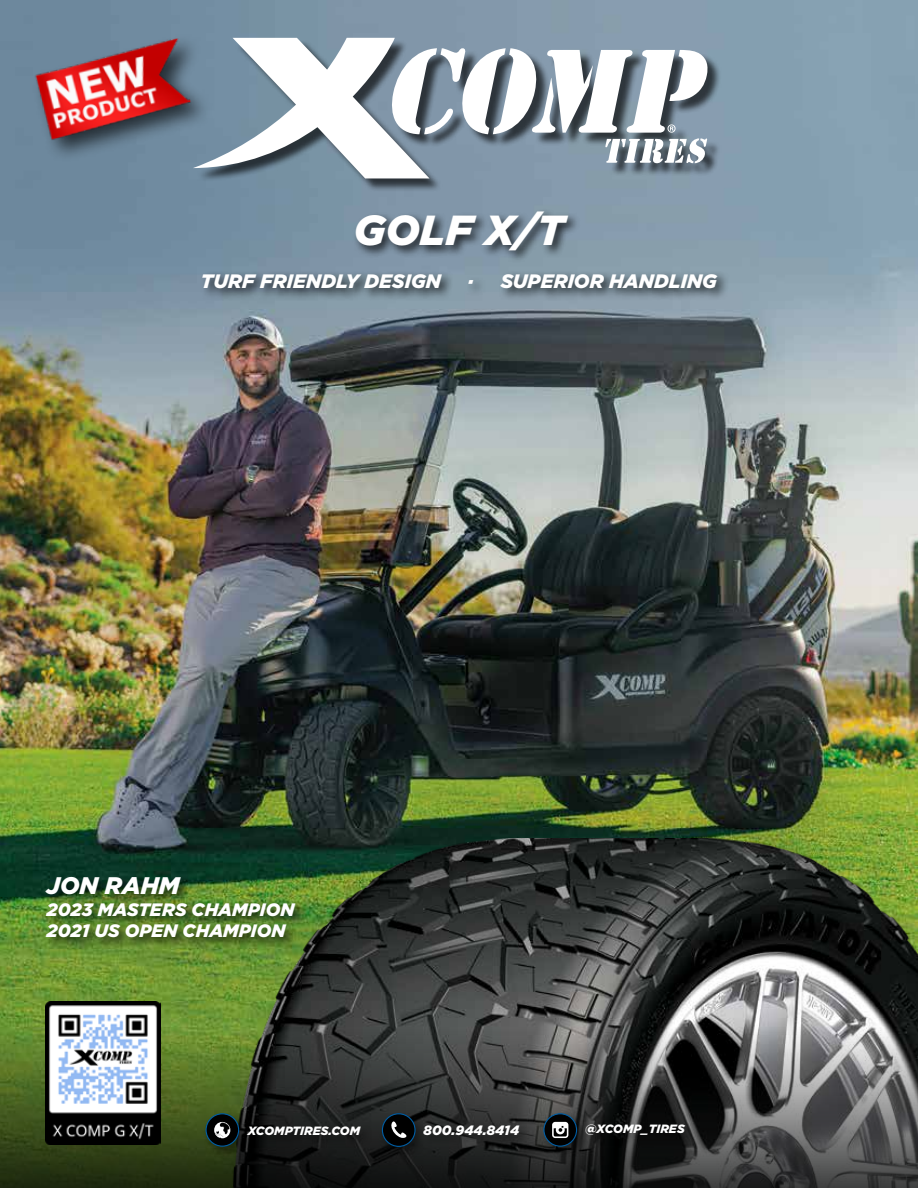
<style>
.page{position:relative;width:918px;height:1188px;background:#fff}
.page>*{position:absolute;margin:0;border:0;box-sizing:border-box;transform-origin:0 0}
.t1{font:italic 900 42px "Gotham";color:#fff}
.t2{font:italic 900 24px "Gotham";color:#fff}
.t3{font:italic 900 19.35px "Gotham";color:#fff}
.t4{font:italic 900 18px/21.6px "Gotham";color:#fff}
.t5{font:italic 900 13.5px "Gotham";color:#fff}
.t6{font:italic 900 12px "Gotham";color:#fff}
</style>
<div class="page">
<img style="left:0;top:0;width:918px;height:918px">
<div style="left:196px;top:40px;width:525px;height:152px;background:#000;opacity:.66"></div>
<svg style="left:193px;top:38px;width:515px;height:140px"></svg>
<div style="left:352px;top:208px;width:229px;height:55px;background:#000;opacity:.75"></div>
<div style="left:43px;top:874px;width:265px;height:76px;background:#000;opacity:.75"></div>
<div style="left:199px;top:270px;width:531px;height:31px;background:#000;opacity:.75"></div>
<img style="left:209px;top:838px;width:709px;height:80px">
<svg style="left:0;top:918px;width:918px;height:270px;background:#4b5440"></svg>
<img style="left:46px;top:1002px;width:115px;height:142px">
<div style="left:540px;top:1110px;width:157px;height:49px;background:#000;opacity:.4"></div>
<svg style="left:543px;top:1113px;width:34px;height:34px"></svg>
<div style="left:379px;top:1110px;width:152px;height:49px;background:#000;opacity:.4"></div>
<svg style="left:382px;top:1113px;width:34px;height:34px"></svg>
<div style="left:203px;top:1110px;width:170px;height:49px;background:#000;opacity:.4"></div>
<svg style="left:206px;top:1113px;width:33px;height:34px"></svg>
<div style="left:32px;top:34px;width:181px;height:129px;background:#728da2"></div>
<img style="left:24px;top:38px;width:172px;height:132px">
<h1 class="t1" style="left:354px;top:206px;width:212px">GOLF X/T</h1>
<p class="t3" style="left:201px;top:270px;width:242px">TURF FRIENDLY DESIGN</p>
<p class="t3" style="left:468px;top:270px;width:251px">· SUPERIOR HANDLING</p>
<h2 class="t2" style="left:46px;top:872px;width:135px">JON RAHM</h2>
<p class="t4" style="left:46px;top:898px;width:250px">2023 MASTERS CHAMPION<br>2021 US OPEN CHAMPION</p>
<p class="t6" style="left:248px;top:1124px;width:114px">XCOMPTIRES.COM</p>
<p class="t5" style="left:423px;top:1122px;width:98px">800.944.8414</p>
<p class="t6" style="left:585px;top:1122px;width:101px">@XCOMP_TIRES</p>
</div>
